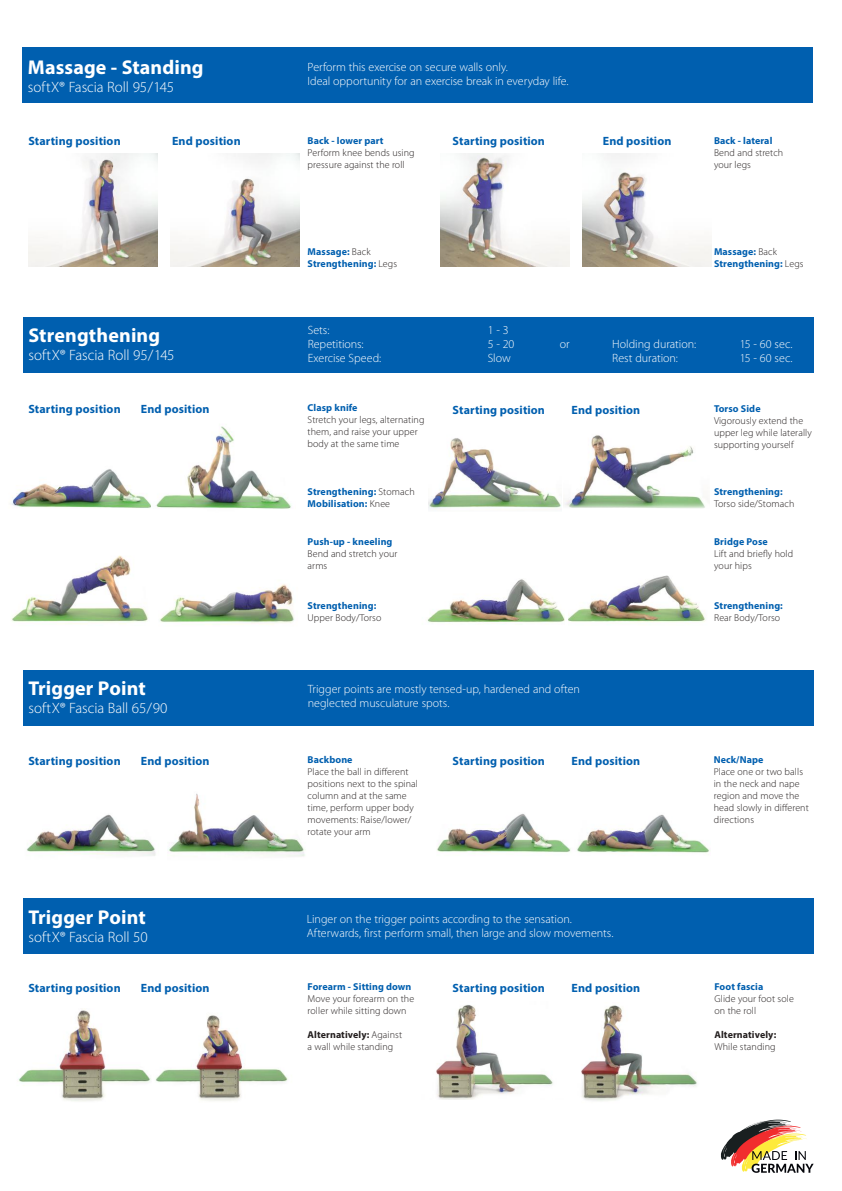
<style>
.page{position:relative;width:842px;height:1191px;background:#fff}
.page>*{position:absolute;margin:0;border:0;box-sizing:border-box;transform-origin:0 0}
.t1{font:700 20px "Myriad Pro";letter-spacing:.005em;color:#fff}
.t2{font:300 15px "Myriad Pro";letter-spacing:-.005em;color:#fff}
.t3{font:300 12px/14.4px "Myriad Pro";letter-spacing:-.005em;color:#fff}
.t4{font:700 12px "Myriad Pro";letter-spacing:.01em;color:#005faf}
.t5{font:300 10px/12px "Myriad Pro";letter-spacing:.01em;color:#241f1f}
.t6{font:700 10px/12px "Myriad Pro";letter-spacing:.01em;color:#005faf}
.t7{font:700 10px "Myriad Pro";letter-spacing:.01em;color:#241f1f}
.s1{font-weight:300;color:#241f1f}
.s2{font-weight:700}
</style>
<div class="page">
<div style="left:22px;top:47px;width:791px;height:56px;background:#005faf"></div>
<img style="left:29px;top:154px;width:129px;height:113px">
<img style="left:441px;top:154px;width:129px;height:113px">
<img style="left:582px;top:154px;width:130px;height:113px">
<img style="left:171px;top:154px;width:129px;height:113px">
<img style="left:429px;top:438px;width:133px;height:72px">
<img style="left:565px;top:435px;width:140px;height:74px">
<img style="left:11px;top:469px;width:140px;height:39px">
<img style="left:156px;top:426px;width:136px;height:83px">
<div style="left:23px;top:317px;width:791px;height:55px;background:#005faf"></div>
<img style="left:427px;top:579px;width:137px;height:44px">
<img style="left:569px;top:575px;width:137px;height:47px">
<img style="left:11px;top:555px;width:137px;height:69px">
<img style="left:160px;top:584px;width:134px;height:41px">
<img style="left:437px;top:813px;width:273px;height:40px">
<img style="left:27px;top:814px;width:129px;height:42px">
<img style="left:168px;top:793px;width:137px;height:64px">
<div style="left:23px;top:670px;width:791px;height:55px;background:#005faf"></div>
<img style="left:436px;top:1005px;width:117px;height:94px">
<img style="left:581px;top:1005px;width:116px;height:96px">
<img style="left:18px;top:1010px;width:133px;height:91px">
<img style="left:155px;top:1015px;width:133px;height:86px">
<div style="left:23px;top:898px;width:791px;height:56px;background:#005faf"></div>
<svg style="left:721px;top:1119px;width:93px;height:53px"></svg>
<h1 class="t1" style="left:28px;top:54px;width:177px">Massage - Standing</h1>
<h2 class="t2" style="left:28px;top:77px;width:148px">softX® Fascia Roll 95/145</h2>
<p class="t3" style="left:308px;top:59px;width:262px">Perform this exercise on secure walls only.<br>Ideal opportunity for an exercise break in everyday life.</p>
<p class="t4" style="left:28px;top:133px;width:94px">Starting position</p>
<p class="t4" style="left:172px;top:133px;width:70px">End position</p>
<p class="t4" style="left:453px;top:133px;width:94px">Starting position</p>
<p class="t4" style="left:603px;top:133px;width:70px">End position</p>
<p class="t6" style="left:714px;top:134px;width:60px">Back - lateral</p>
<p class="t5" style="left:714px;top:146px;width:71px">Bend and stretch your legs</p>
<p class="t6" style="left:308px;top:134px;width:78px">Back - lower part</p>
<p class="t5" style="left:308px;top:146px;width:109px">Perform knee bends using pressure against the roll</p>
<h1 class="t1" style="left:28px;top:322px;width:133px">Strengthening</h1>
<h2 class="t2" style="left:28px;top:346px;width:148px">softX® Fascia Roll 95/145</h2>
<p class="t6" style="left:308px;top:245px;width:91px">Massage: <span class="s1">Back<br></span>Strengthening: <span class="s1">Legs</span></p>
<p class="t6" style="left:714px;top:245px;width:91px">Massage: <span class="s1">Back<br></span>Strengthening: <span class="s1">Legs</span></p>
<p class="t3" style="left:308px;top:322px;width:23px">Sets:</p>
<p class="t3" style="left:488px;top:322px;width:23px">1 - 3</p>
<p class="t3" style="left:308px;top:337px;width:57px">Repetitions:</p>
<p class="t3" style="left:488px;top:337px;width:28px">5 - 20</p>
<p class="t3" style="left:560px;top:337px;width:11px">or</p>
<p class="t3" style="left:612px;top:337px;width:85px">Holding duration:</p>
<p class="t3" style="left:740px;top:337px;width:54px">15 - 60 sec.</p>
<p class="t3" style="left:308px;top:351px;width:75px">Exercise Speed:</p>
<p class="t3" style="left:488px;top:351px;width:25px">Slow</p>
<p class="t3" style="left:612px;top:351px;width:67px">Rest duration:</p>
<p class="t3" style="left:740px;top:351px;width:54px">15 - 60 sec.</p>
<p class="t6" style="left:308px;top:402px;width:51px">Clasp knife</p>
<p class="t5" style="left:308px;top:414px;width:118px">Stretch your legs, alternating them, and raise your upper body at the same time</p>
<p class="t4" style="left:28px;top:401px;width:94px">Starting position</p>
<p class="t4" style="left:141px;top:401px;width:70px">End position</p>
<p class="t4" style="left:453px;top:402px;width:94px">Starting position</p>
<p class="t4" style="left:572px;top:402px;width:70px">End position</p>
<p class="t6" style="left:308px;top:485px;width:109px">Strengthening: <span class="s1">Stomach<br></span>Mobilisation: <span class="s1">Knee</span></p>
<p class="t6" style="left:308px;top:535px;width:86px">Push-up - kneeling</p>
<p class="t5" style="left:308px;top:547px;width:91px">Bend and stretch your arms</p>
<h1 class="t1" style="left:28px;top:675px;width:119px">Trigger Point</h1>
<h2 class="t2" style="left:28px;top:699px;width:141px">softX® Fascia Ball 65/90</h2>
<p class="t6" style="left:308px;top:599px;width:70px">Strengthening:</p>
<p class="t5" style="left:308px;top:611px;width:75px">Upper Body/Torso</p>
<p class="t3" style="left:308px;top:681px;width:274px">Trigger points are mostly tensed-up, hardened and often neglected musculature spots.</p>
<p class="t6" style="left:308px;top:753px;width:47px">Backbone</p>
<p class="t5" style="left:308px;top:765px;width:112px">Place the ball in different positions next to the spinal column and at the same time, perform upper body movements: Raise/lower/ rotate your arm</p>
<p class="t4" style="left:28px;top:752px;width:94px">Starting position</p>
<p class="t4" style="left:141px;top:752px;width:70px">End position</p>
<p class="t4" style="left:453px;top:752px;width:94px">Starting position</p>
<p class="t4" style="left:572px;top:752px;width:70px">End position</p>
<h1 class="t1" style="left:28px;top:903px;width:119px">Trigger Point</h1>
<h2 class="t2" style="left:28px;top:927px;width:121px">softX® Fascia Roll 50</h2>
<p class="t3" style="left:307px;top:911px;width:308px">Linger on the trigger points according to the sensation.<br>Afterwards, first perform small, then large and slow movements.</p>
<p class="t6" style="left:308px;top:980px;width:105px">Forearm - Sitting down</p>
<p class="t5" style="left:308px;top:992px;width:108px">Move your forearm on the roller while sitting down</p>
<p class="t5" style="left:308px;top:1028px;width:96px"><span class="s2">Alternatively:</span> Against a wall while standing</p>
<p class="t4" style="left:28px;top:979px;width:94px">Starting position</p>
<p class="t4" style="left:141px;top:979px;width:70px">End position</p>
<p class="t4" style="left:453px;top:979px;width:94px">Starting position</p>
<p class="t4" style="left:572px;top:979px;width:70px">End position</p>
<p class="t6" style="left:714px;top:402px;width:48px">Torso Side</p>
<p class="t5" style="left:714px;top:414px;width:99px">Vigorously extend the upper leg while laterally supporting yourself</p>
<p class="t6" style="left:714px;top:485px;width:70px">Strengthening:</p>
<p class="t5" style="left:714px;top:497px;width:82px">Torso side/Stomach</p>
<p class="t6" style="left:714px;top:535px;width:55px">Bridge Pose</p>
<p class="t5" style="left:714px;top:547px;width:81px">Lift and briefly hold your hips</p>
<p class="t6" style="left:714px;top:599px;width:70px">Strengthening:</p>
<p class="t5" style="left:714px;top:611px;width:68px">Rear Body/Torso</p>
<p class="t6" style="left:714px;top:753px;width:51px">Neck/Nape</p>
<p class="t5" style="left:714px;top:765px;width:97px">Place one or two balls in the neck and nape region and move the head slowly in different directions</p>
<p class="t6" style="left:714px;top:980px;width:50px">Foot fascia</p>
<p class="t5" style="left:714px;top:992px;width:81px">Glide your foot sole on the roll</p>
<p class="t7" style="left:714px;top:1028px;width:63px">Alternatively:</p>
<p class="t5" style="left:714px;top:1040px;width:63px">While standing</p>
</div>
